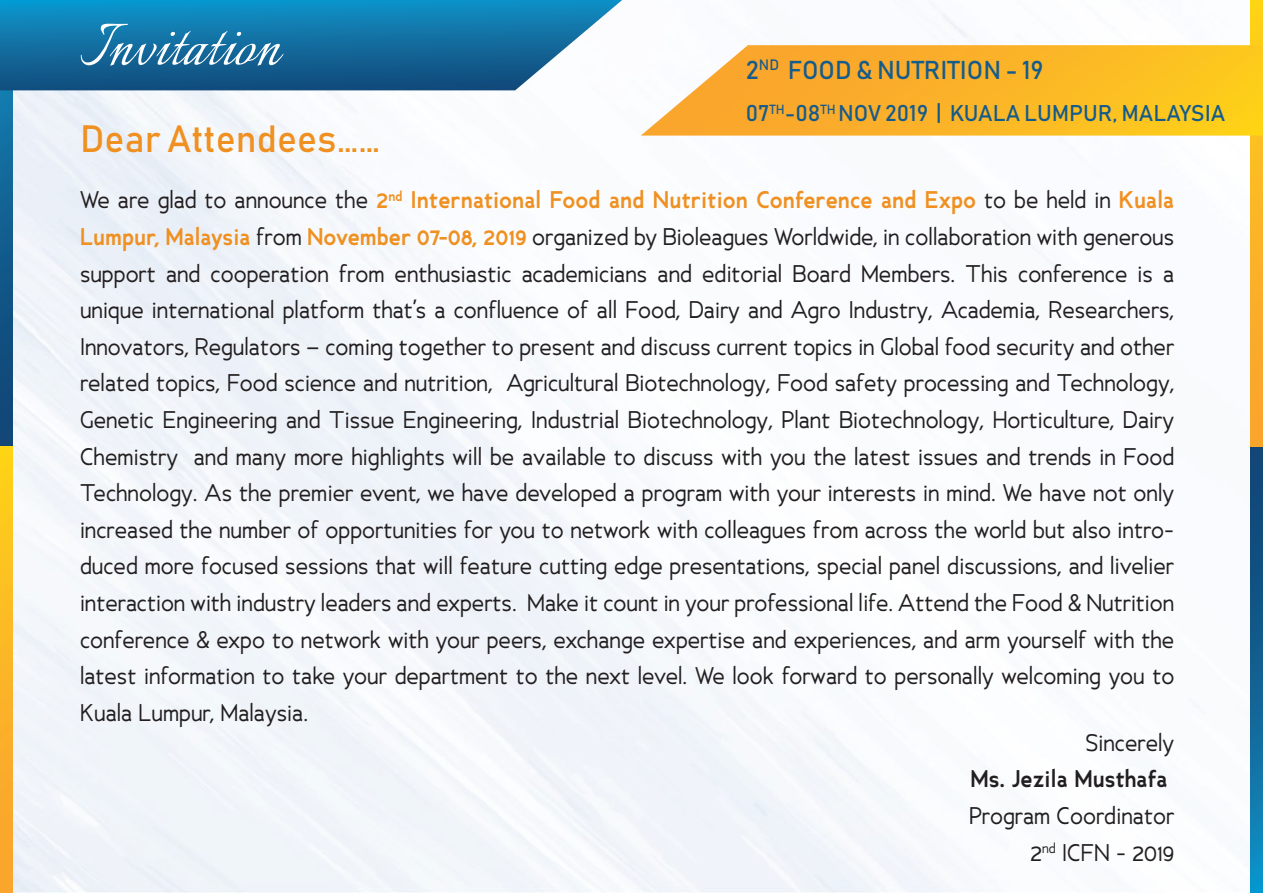
<style>
.page{position:relative;width:1263px;height:893px;background:#fff}
.page>*{position:absolute;margin:0;border:0;box-sizing:border-box;transform-origin:0 0}
.t1{font:75px "Italianno";color:#fff}
.t2{font:37.5px "Bahnschrift";color:#ef9021}
.t3{font:25.5px "Bahnschrift";color:#155b8b}
.t4{font:22.5px/36.6px "Ancillary";color:#231f20;text-align:justify}
.t5{font:22.5px "Bahnschrift";color:#155b8b}
.t6{font:700 22.5px "Ancillary";color:#231f20}
.s1{font-weight:700;color:#ef9021}
</style>
<div class="page">
<svg style="left:0;top:90px;width:13px;height:356px;background:#115b8c"></svg>
<svg style="left:0;top:446px;width:13px;height:447px;background:#fbb824"></svg>
<svg style="left:1250px;top:446px;width:13px;height:447px;background:#116496"></svg>
<svg style="left:1250px;top:0;width:13px;height:446px;background:#fbb426"></svg>
<svg style="left:0;top:0;width:622px;height:90px;background:#247ba9"></svg>
<svg style="left:641px;top:45px;width:622px;height:91px;background:#fbbc3a"></svg>
<h1 class="t1" style="left:80px;top:5px;width:201px">Invitation</h1>
<p class="t3" style="left:746px;top:53px;width:299px">2<sup>ND</sup> FOOD &amp; NUTRITION - 19</p>
<p class="t5" style="left:746px;top:99px;width:481px">07<sup>TH</sup>-08<sup>TH</sup> NOV 2019 | KUALA LUMPUR, MALAYSIA</p>
<h2 class="t2" style="left:80px;top:115px;width:302px">Dear Attendees……</h2>
<p class="t4" style="left:80px;top:182px;width:1096px">We are glad to announce the <span class="s1">2</span><sup>nd</sup> <span class="s1">International Food and Nutrition Conference and Expo</span> to be held in <span class="s1">Kuala Lumpur, Malaysia</span> from <span class="s1">November 07-08, 2019</span> organized by Bioleagues Worldwide, in collaboration with generous support and cooperation from enthusiastic academicians and editorial Board Members. This conference is a unique international platform that’s a confluence of all Food, Dairy and Agro Industry, Academia, Researchers, Innovators, Regulators – coming together to present and discuss current topics in Global food security and other related topics, Food science and nutrition, Agricultural Biotechnology, Food safety processing and Technology, Genetic Engineering and Tissue Engineering, Industrial Biotechnology, Plant Biotechnology, Horticulture, Dairy Chemistry and many more highlights will be available to discuss with you the latest issues and trends in Food Technology. As the premier event, we have developed a program with your interests in mind. We have not only increased the number of opportunities for you to network with colleagues from across the world but also intro&shy;duced more focused sessions that will feature cutting edge presentations, special panel discussions, and livelier interaction with industry leaders and experts. Make it count in your professional life. Attend the Food &amp; Nutrition conference &amp; expo to network with your peers, exchange expertise and experiences, and arm yourself with the latest information to take your department to the next level. We look forward to personally welcoming you to Kuala Lumpur, Malaysia.</p>
<p class="t4" style="left:1085px;top:724px;width:90px">Sincerely</p>
<p class="t6" style="left:970px;top:764px;width:199px">Ms. Jezila Musthafa</p>
<p class="t4" style="left:969px;top:797px;width:207px;text-align:right">Program Coordinator<br>2<sup>nd</sup> ICFN - 2019</p>
</div>
